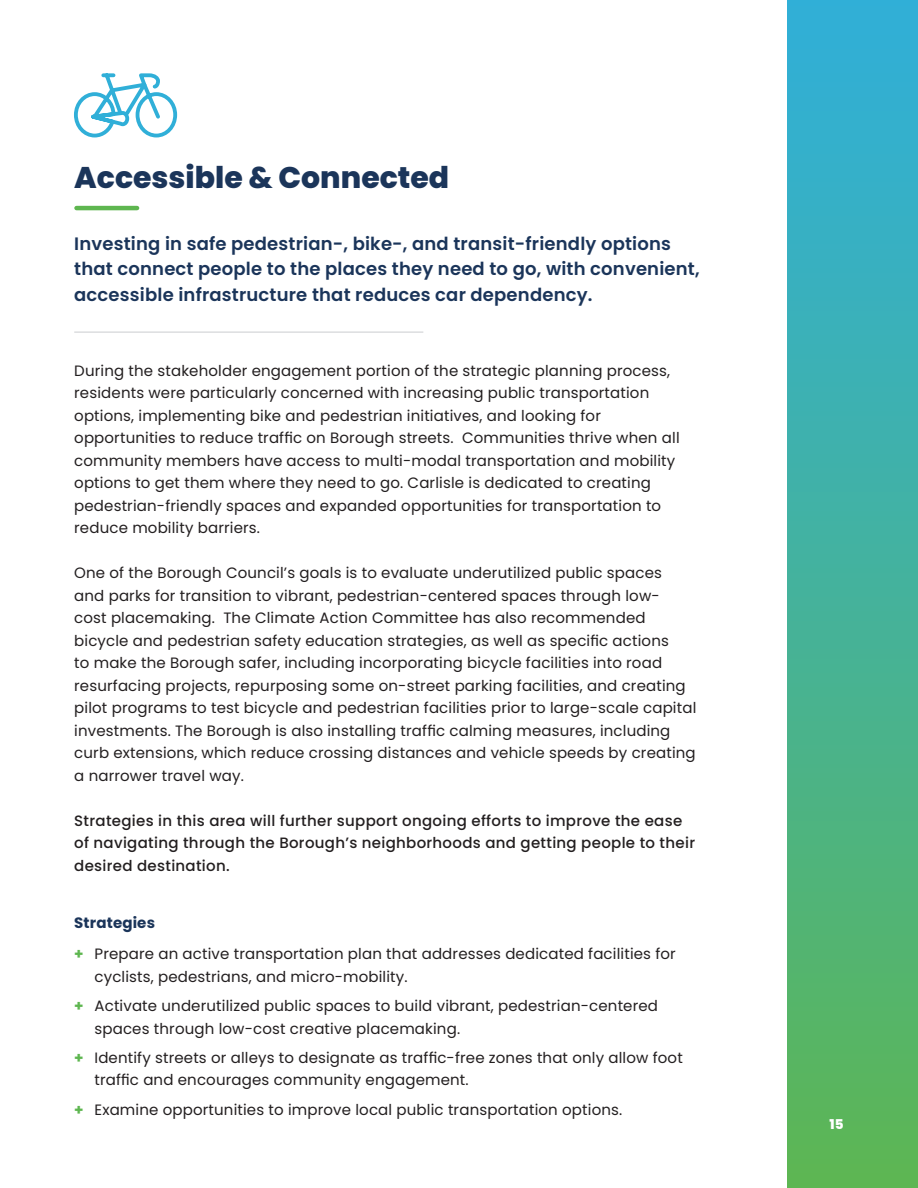
<style>
.page{position:relative;width:918px;height:1188px;background:#fff}
.page>*{position:absolute;margin:0;border:0;box-sizing:border-box;transform-origin:0 0}
.t1{font:800 29.85px "Poppins";color:#1b355a}
.Intro{font:600 18px/25.5px "Poppins";letter-spacing:.01em;color:#1b355a}
.Body{font:15px/22.5px "Poppins";letter-spacing:.01em;color:#231f20}
.Body-2{font:500 15px/22.5px "Poppins";letter-spacing:.02em;color:#231f20}
.Body-3{font:700 15px "Poppins";letter-spacing:.01em;color:#1b355a}
.t2{font:800 13.5px "Poppins";color:#fff}
.s1{font-weight:700;color:#5eb650}
</style>
<div class="page">
<hr style="left:77px;top:206px;width:60px;height:4px;background:#5eb650">
<hr style="left:74px;top:331px;width:349px;height:2px;background:#dcdddf">
<svg style="left:74px;top:73px;width:104px;height:65px"></svg>
<div style="left:787px;top:0;width:131px;height:1188px;background:linear-gradient(to bottom,#2eafdd,#5cb656)"></div>
<p class="t1" style="left:74px;top:160px;width:377px">Accessible &amp; Connected</p>
<p class="Intro" style="left:74px;top:231px;width:627px">Investing in safe pedestrian-, bike-, and transit-friendly options that connect people to the places they need to go, with convenient, accessible infrastructure that reduces car dependency.</p>
<p class="Body" style="left:74px;top:359px;width:607px">During the stakeholder engagement portion of the strategic planning process, residents were particularly concerned with increasing public transportation options, implementing bike and pedestrian initiatives, and looking for opportunities to reduce traffic on Borough streets. Communities thrive when all community members have access to multi-modal transportation and mobility options to get them where they need to go. Carlisle is dedicated to creating pedestrian-friendly spaces and expanded opportunities for transportation to reduce mobility barriers.</p>
<p class="Body" style="left:74px;top:562px;width:624px">One of the Borough Council’s goals is to evaluate underutilized public spaces<br>and parks for transition to vibrant, pedestrian-centered spaces through low-<br>cost placemaking. The Climate Action Committee has also recommended bicycle and pedestrian safety education strategies, as well as specific actions<br>to make the Borough safer, including incorporating bicycle facilities into road resurfacing projects, repurposing some on-street parking facilities, and creating pilot programs to test bicycle and pedestrian facilities prior to large-scale capital investments. The Borough is also installing traffic calming measures, including curb extensions, which reduce crossing distances and vehicle speeds by creating a narrower travel way.</p>
<p class="Body-2" style="left:74px;top:809px;width:622px">Strategies in this area will further support ongoing efforts to improve the ease of navigating through the Borough’s neighborhoods and getting people to their desired destination.</p>
<p class="Body-3" style="left:74px;top:914px;width:82px">Strategies</p>
<p class="Body" style="left:94px;top:943px;width:583px;text-indent:-20px"><span class="s1">+</span> Prepare an active transportation plan that addresses dedicated facilities for cyclists, pedestrians, and micro-mobility.</p>
<p class="Body" style="left:94px;top:995px;width:565px;text-indent:-20px"><span class="s1">+</span> Activate underutilized public spaces to build vibrant, pedestrian-centered spaces through low-cost creative placemaking.</p>
<p class="Body" style="left:94px;top:1046px;width:590px;text-indent:-20px"><span class="s1">+</span> Identify streets or alleys to designate as traffic-free zones that only allow foot traffic and encourages community engagement.</p>
<p class="Body" style="left:74px;top:1098px;width:550px"><span class="s1">+</span> Examine opportunities to improve local public transportation options.</p>
<p class="t2" style="left:830px;top:1116px;width:16px">15</p>
</div>
